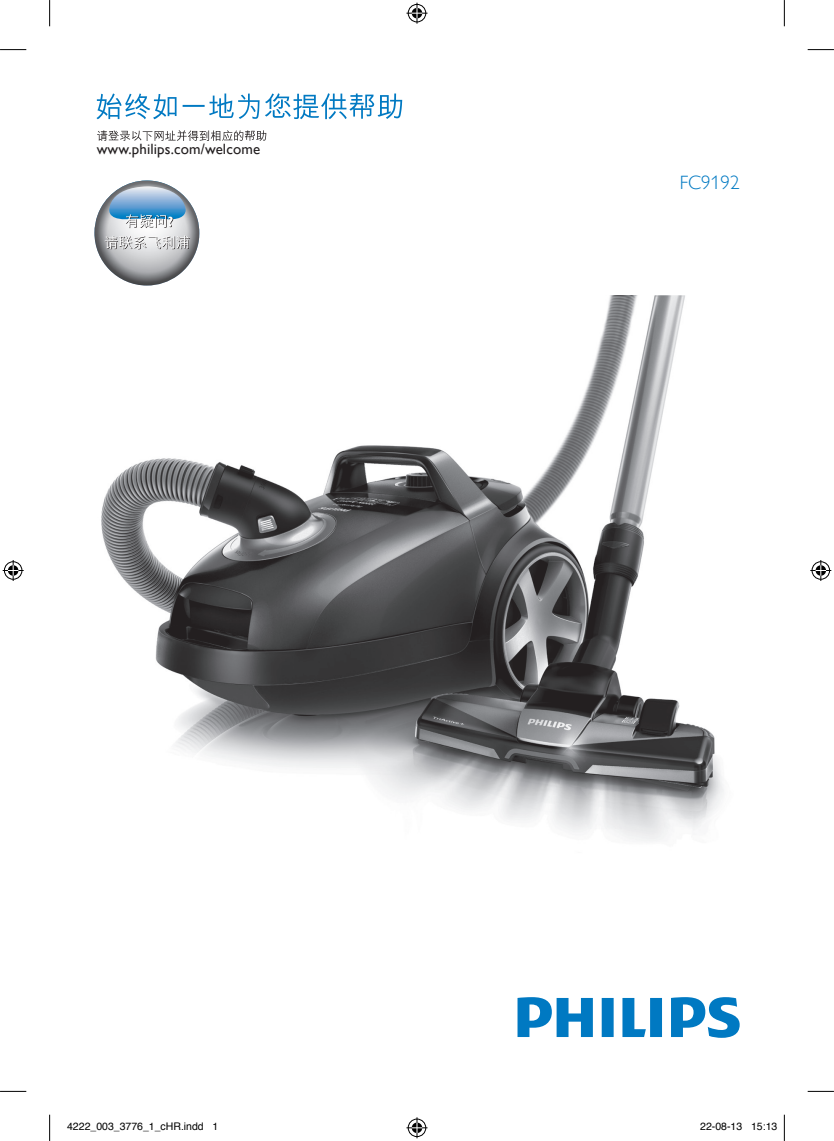
<style>
.page{position:relative;width:834px;height:1141px;background:#fff}
.page>*{position:absolute;margin:0;border:0;box-sizing:border-box;transform-origin:0 0}
.t1{font:19.25px "Gill Sans Alt One WGL Light";color:#0079c2}
.t2{font:14.88px "Gill Sans Alt One WGL";letter-spacing:.01em;color:#231f20}
.t3{font:10.5px "Helvetica";color:#000}
</style>
<div class="page">
<img style="left:101px;top:296px;width:623px;height:545px">
<svg style="left:517px;top:997px;width:222px;height:41px"></svg>
<svg style="left:96px;top:93px;width:306px;height:26px"></svg>
<svg style="left:97px;top:130px;width:169px;height:11px"></svg>
<img style="left:94px;top:198px;width:105px;height:88px">
<svg style="left:108px;top:181px;width:78px;height:47px"></svg>
<svg style="left:105px;top:236px;width:85px;height:13px"></svg>
<svg style="left:0;top:49px;width:26px;height:1px"></svg>
<svg style="left:807px;top:49px;width:26px;height:1px"></svg>
<svg style="left:0;top:1091px;width:26px;height:1px"></svg>
<svg style="left:807px;top:1091px;width:26px;height:1px"></svg>
<svg style="left:49px;top:0;width:1px;height:26px"></svg>
<svg style="left:49px;top:1115px;width:1px;height:26px"></svg>
<svg style="left:783px;top:0;width:1px;height:26px"></svg>
<svg style="left:783px;top:1115px;width:1px;height:26px"></svg>
<svg style="left:406px;top:3px;width:21px;height:21px"></svg>
<svg style="left:406px;top:1117px;width:21px;height:21px"></svg>
<svg style="left:3px;top:560px;width:21px;height:21px"></svg>
<svg style="left:810px;top:560px;width:21px;height:21px"></svg>
<h2 class="t2" style="left:97px;top:139px;width:165px">www.philips.com/welcome</h2>
<h1 class="t1" style="left:679px;top:169px;width:61px">FC9192</h1>
<p class="t3" style="left:67px;top:1119px;width:153px">4222_003_3776_1_cHR.indd 1</p>
<p class="t3" style="left:700px;top:1119px;width:79px">22-08-13 15:13</p>
</div>
